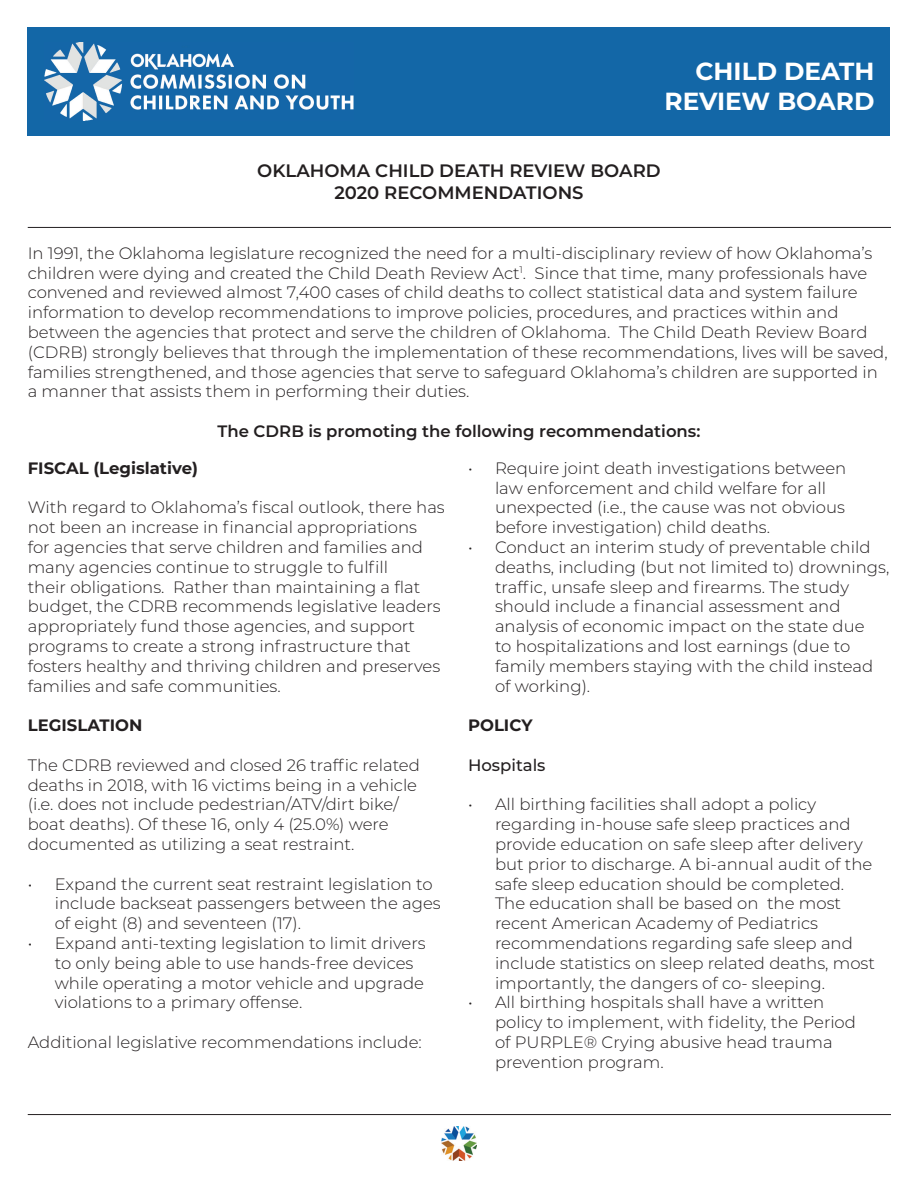
<style>
.page{position:relative;width:918px;height:1188px;background:#fff}
.page>*{position:absolute;margin:0;border:0;box-sizing:border-box;transform-origin:0 0}
.t1{font:700 24.75px/29.7px "Montserrat";color:#fff;text-align:right}
.t2{font:600 18px/21.6px "Montserrat";color:#231f20;text-align:center}
.t3{font:300 16.5px/19.8px "Montserrat";color:#231f20}
.t4{font:600 16.5px "Montserrat";color:#231f20}
.t5{font:700 16.5px "Montserrat";color:#231f20}
.t6{font:500 16.5px "Montserrat";color:#231f20}
</style>
<div class="page">
<div style="left:28px;top:27px;width:862px;height:108px;background:#1367a7"></div>
<img style="left:45px;top:42px;width:308px;height:78px">
<img style="left:442px;top:1126px;width:34px;height:35px">
<hr style="left:28px;top:1114px;width:863px;height:1px;background:#231f20">
<hr style="left:28px;top:227px;width:863px;height:1px;background:#231f20">
<h1 class="t1" style="left:665px;top:55px;width:211px">CHILD DEATH<br>REVIEW BOARD</h1>
<p class="t2" style="left:257px;top:159px;width:405px">OKLAHOMA CHILD DEATH REVIEW BOARD<br>2020 RECOMMENDATIONS</p>
<p class="t3" style="left:28px;top:243px;width:861px">In 1991, the Oklahoma legislature recognized the need for a multi-disciplinary review of how Oklahoma’s children were dying and created the Child Death Review Act<sup>1</sup>. Since that time, many professionals have convened and reviewed almost 7,400 cases of child deaths to collect statistical data and system failure information to develop recommendations to improve policies, procedures, and practices within and between the agencies that protect and serve the children of Oklahoma. The Child Death Review Board (CDRB) strongly believes that through the implementation of these recommendations, lives will be saved, families strengthened, and those agencies that serve to safeguard Oklahoma’s children are supported in a manner that assists them in performing their duties.</p>
<p class="t4" style="left:218px;top:420px;width:484px">The CDRB is promoting the following recommendations:</p>
<p class="t5" style="left:28px;top:456px;width:172px">FISCAL (Legislative)</p>
<p class="t3" style="left:28px;top:497px;width:419px">With regard to Oklahoma’s fiscal outlook, there has not been an increase in financial appropriations<br>for agencies that serve children and families and many agencies continue to struggle to fulfill<br>their obligations. Rather than maintaining a flat budget, the CDRB recommends legislative leaders appropriately fund those agencies, and support programs to create a strong infrastructure that fosters healthy and thriving children and preserves families and safe communities.</p>
<p class="t5" style="left:28px;top:713px;width:116px">LEGISLATION</p>
<p class="t3" style="left:28px;top:755px;width:394px">The CDRB reviewed and closed 26 traffic related deaths in 2018, with 16 victims being in a vehicle (i.e. does not include pedestrian/ATV/dirt bike/ boat deaths). Of these 16, only 4 (25.0%) were documented as utilizing a seat restraint.</p>
<p class="t3" style="left:55px;top:873px;width:388px;text-indent:-27px">• Expand the current seat restraint legislation to include backseat passengers between the ages of eight (8) and seventeen (17).</p>
<p class="t3" style="left:55px;top:933px;width:372px;text-indent:-27px">• Expand anti-texting legislation to limit drivers to only being able to use hands-free devices while operating a motor vehicle and upgrade violations to a primary offense.</p>
<p class="t3" style="left:28px;top:1032px;width:396px">Additional legislative recommendations include:</p>
<p class="t3" style="left:495px;top:458px;width:353px;text-indent:-27px">• Require joint death investigations between law enforcement and child welfare for all unexpected (i.e., the cause was not obvious before investigation) child deaths.</p>
<p class="t3" style="left:495px;top:537px;width:396px;text-indent:-27px">• Conduct an interim study of preventable child deaths, including (but not limited to) drownings, traffic, unsafe sleep and firearms. The study should include a financial assessment and analysis of economic impact on the state due<br>to hospitalizations and lost earnings (due to family members staying with the child instead of working).</p>
<p class="t5" style="left:468px;top:713px;width:66px">POLICY</p>
<p class="t6" style="left:468px;top:753px;width:79px">Hospitals</p>
<p class="t3" style="left:495px;top:794px;width:382px;text-indent:-27px">• All birthing facilities shall adopt a policy regarding in-house safe sleep practices and provide education on safe sleep after delivery but prior to discharge. A bi-annual audit of the safe sleep education should be completed.<br>The education shall be based on the most recent American Academy of Pediatrics recommendations regarding safe sleep and include statistics on sleep related deaths, most importantly, the dangers of co- sleeping.</p>
<p class="t3" style="left:495px;top:992px;width:363px;text-indent:-27px">• All birthing hospitals shall have a written policy to implement, with fidelity, the Period of PURPLE® Crying abusive head trauma prevention program.</p>
</div>
